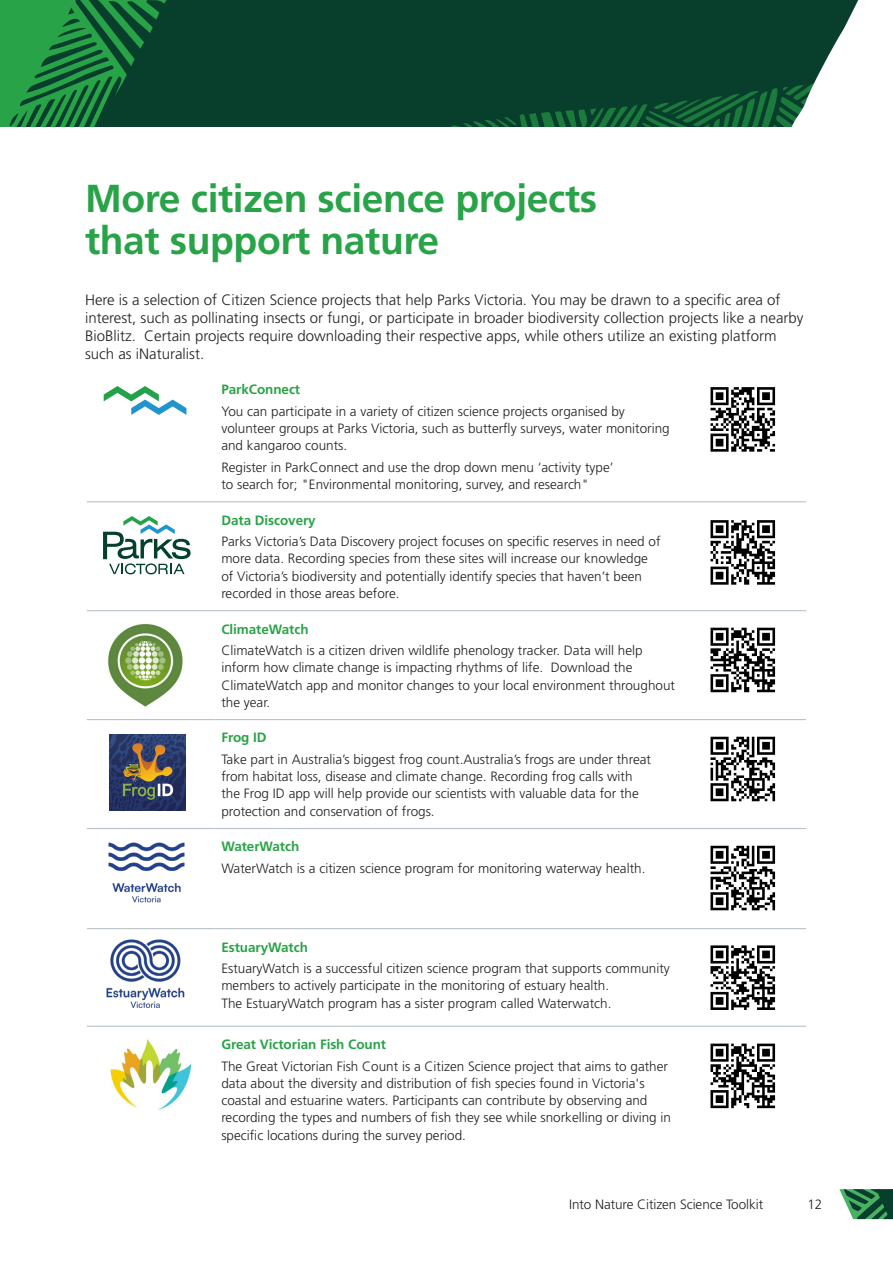
<style>
.page{position:relative;width:893px;height:1263px;background:#fff}
.page>*{position:absolute;margin:0;border:0;box-sizing:border-box;transform-origin:0 0}
.t1{font:700 39px/42px "Frutiger LT Std";letter-spacing:-.01em;color:#29a347}
.Body_copy{font:300 15px/18px "Frutiger LT Std";color:#231f20}
.Body_copy-2{font:300 13.5px/17.2px "Frutiger LT Std";color:#231f20}
.Table_body{font:700 13.5px "Frutiger LT Std";letter-spacing:-.005em;color:#29a347}
</style>
<div class="page">
<div style="left:0;top:0;width:893px;height:176px;background:#083f2c"></div>
<svg style="left:0;top:0;width:184px;height:128px"></svg>
<svg style="left:402px;top:0;width:491px;height:128px"></svg>
<div style="left:0;top:128px;width:893px;height:1046px;background:#fff"></div>
<svg style="left:839px;top:1189px;width:54px;height:30px;background:#40805b"></svg>
<hr style="left:87px;top:501px;width:128px;height:1px;background:#b9c2c8">
<hr style="left:215px;top:501px;width:468px;height:1px;background:#b9c2c8">
<hr style="left:683px;top:501px;width:123px;height:1px;background:#b9c2c8">
<hr style="left:87px;top:610px;width:128px;height:1px;background:#b9c2c8">
<hr style="left:215px;top:610px;width:468px;height:1px;background:#b9c2c8">
<hr style="left:683px;top:610px;width:123px;height:1px;background:#b9c2c8">
<hr style="left:87px;top:719px;width:128px;height:1px;background:#b9c2c8">
<hr style="left:215px;top:719px;width:468px;height:1px;background:#b9c2c8">
<hr style="left:683px;top:719px;width:123px;height:1px;background:#b9c2c8">
<hr style="left:87px;top:828px;width:128px;height:1px;background:#b9c2c8">
<hr style="left:215px;top:828px;width:468px;height:1px;background:#b9c2c8">
<hr style="left:683px;top:828px;width:123px;height:1px;background:#b9c2c8">
<hr style="left:87px;top:928px;width:128px;height:1px;background:#b9c2c8">
<hr style="left:215px;top:928px;width:468px;height:1px;background:#b9c2c8">
<hr style="left:683px;top:928px;width:123px;height:1px;background:#b9c2c8">
<hr style="left:87px;top:1026px;width:128px;height:1px;background:#b9c2c8">
<hr style="left:215px;top:1026px;width:468px;height:1px;background:#b9c2c8">
<hr style="left:683px;top:1026px;width:123px;height:1px;background:#b9c2c8">
<svg style="left:710px;top:387px;width:65px;height:65px"></svg>
<svg style="left:710px;top:520px;width:65px;height:65px"></svg>
<svg style="left:710px;top:627px;width:66px;height:66px"></svg>
<svg style="left:710px;top:628px;width:65px;height:64px"></svg>
<svg style="left:710px;top:736px;width:66px;height:66px"></svg>
<svg style="left:710px;top:737px;width:65px;height:64px"></svg>
<svg style="left:710px;top:845px;width:66px;height:66px"></svg>
<svg style="left:710px;top:846px;width:65px;height:64px"></svg>
<svg style="left:710px;top:945px;width:65px;height:65px"></svg>
<div style="left:708px;top:1041px;width:70px;height:70px;background:linear-gradient(to right,#fff,#fff)"></div>
<svg style="left:710px;top:1043px;width:65px;height:65px"></svg>
<img style="left:110px;top:734px;width:76px;height:76px">
<svg style="left:103px;top:386px;width:83px;height:32px"></svg>
<svg style="left:103px;top:516px;width:88px;height:58px"></svg>
<img style="left:108px;top:624px;width:75px;height:83px">
<img style="left:106px;top:939px;width:79px;height:69px">
<img style="left:108px;top:842px;width:77px;height:61px">
<img style="left:110px;top:1037px;width:82px;height:73px">
<h1 class="t1" style="left:85px;top:178px;width:514px">More citizen science projects that support nature</h1>
<p class="Body_copy" style="left:85px;top:291px;width:720px">Here is a selection of Citizen Science projects that help Parks Victoria. You may be drawn to a specific area of interest, such as pollinating insects or fungi, or participate in broader biodiversity collection projects like a nearby BioBlitz. Certain projects require downloading their respective apps, while others utilize an existing platform such as iNaturalist.</p>
<p class="Table_body" style="left:221px;top:382px;width:80px">ParkConnect</p>
<p class="Body_copy-2" style="left:221px;top:403px;width:450px">You can participate in a variety of citizen science projects organised by volunteer groups at Parks Victoria, such as butterfly surveys, water monitoring and kangaroo counts.</p>
<p class="Body_copy-2" style="left:221px;top:459px;width:394px">Register in ParkConnect and use the drop down menu ‘activity type’ to search for; "Environmental monitoring, survey, and research"</p>
<p class="Table_body" style="left:221px;top:512px;width:96px">Data Discovery</p>
<p class="Body_copy-2" style="left:221px;top:533px;width:441px">Parks Victoria’s Data Discovery project focuses on specific reserves in need of more data. Recording species from these sites will increase our knowledge of Victoria’s biodiversity and potentially identify species that haven’t been recorded in those areas before.</p>
<p class="Table_body" style="left:221px;top:621px;width:89px">ClimateWatch</p>
<p class="Body_copy-2" style="left:221px;top:642px;width:455px">ClimateWatch is a citizen driven wildlife phenology tracker. Data will help inform how climate change is impacting rhythms of life. Download the ClimateWatch app and monitor changes to your local environment throughout the year.</p>
<p class="Table_body" style="left:221px;top:730px;width:47px">Frog ID</p>
<p class="Body_copy-2" style="left:221px;top:751px;width:431px">Take part in Australia’s biggest frog count.Australia’s frogs are under threat from habitat loss, disease and climate change. Recording frog calls with the Frog ID app will help provide our scientists with valuable data for the protection and conservation of frogs.</p>
<p class="Table_body" style="left:221px;top:839px;width:79px">WaterWatch</p>
<p class="Body_copy-2" style="left:221px;top:860px;width:425px">WaterWatch is a citizen science program for monitoring waterway health.</p>
<p class="Table_body" style="left:221px;top:939px;width:88px">EstuaryWatch</p>
<p class="Body_copy-2" style="left:221px;top:960px;width:450px">EstuaryWatch is a successful citizen science program that supports community members to actively participate in the monitoring of estuary health.<br>The EstuaryWatch program has a sister program called Waterwatch.</p>
<p class="Table_body" style="left:221px;top:1036px;width:166px">Great Victorian Fish Count</p>
<p class="Body_copy-2" style="left:221px;top:1057px;width:451px">The Great Victorian Fish Count is a Citizen Science project that aims to gather data about the diversity and distribution of fish species found in Victoria's coastal and estuarine waters. Participants can contribute by observing and recording the types and numbers of fish they see while snorkelling or diving in specific locations during the survey period.</p>
<p class="Body_copy-2" style="left:569px;top:1196px;width:195px">Into Nature Citizen Science Toolkit</p>
<p class="Body_copy-2" style="left:807px;top:1196px;width:16px">12</p>
</div>
